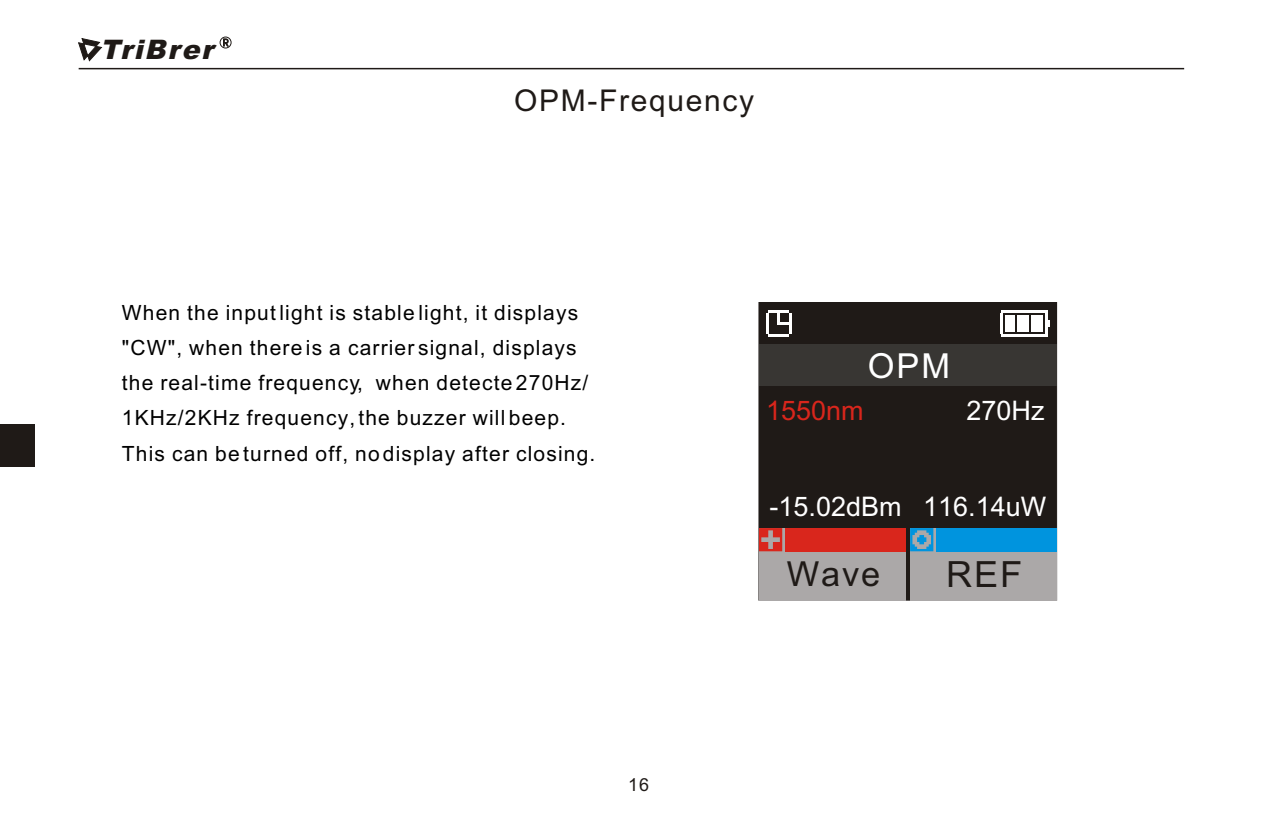
<style>
.page{position:relative;width:1263px;height:834px;background:#fff}
.page>*{position:absolute;margin:0;border:0;box-sizing:border-box;transform-origin:0 0}
.t1{font:36px "Arial";color:#1f1a17}
.t2{font:34.5px "Arial";color:#1f1a17}
.t3{font:34.5px "Arial";color:#fff}
.t4{font:30px "Arial";letter-spacing:.055em;color:#1f1a17}
.t5{font:27px "Arial";color:#fff}
.t6{font:italic 900 27px "Arial";color:#1f1a17}
.t7{font:27px "Arial";color:#d9261c}
.t8{font:21px/35.1px "Arial";letter-spacing:.055em;color:#000}
.t9{font:18px "Arial";color:#1f1a17}
.t10{font:10.2px "Avant Garde Bk BT";color:#1f1a17}
</style>
<div class="page">
<div style="left:759px;top:302px;width:298px;height:298px;background:#1f1a17"></div>
<div style="left:759px;top:344px;width:298px;height:42px;background:#383633"></div>
<hr style="left:1001px;top:311px;width:46px;height:2px;background:#fff">
<hr style="left:1001px;top:334px;width:46px;height:2px;background:#fff">
<hr style="left:1045px;top:313px;width:2px;height:21px;background:#fff">
<svg style="left:1047px;top:320px;width:3px;height:7px"></svg>
<hr style="left:1001px;top:313px;width:2px;height:21px;background:#fff">
<div style="left:1005px;top:315px;width:10px;height:17px;background:#fff"></div>
<div style="left:1017px;top:315px;width:12px;height:17px;background:#fff"></div>
<div style="left:1031px;top:315px;width:12px;height:17px;background:#fff"></div>
<div style="left:759px;top:528px;width:146px;height:72px;background:#aba8a8"></div>
<div style="left:785px;top:528px;width:120px;height:23px;background:#d9261c"></div>
<div style="left:910px;top:528px;width:147px;height:72px;background:#aba8a8"></div>
<svg style="left:759px;top:528px;width:23px;height:23px"></svg>
<svg style="left:910px;top:528px;width:23px;height:23px"></svg>
<div style="left:936px;top:528px;width:121px;height:23px;background:#0094de"></div>
<hr style="left:768px;top:311px;width:21px;height:2px;background:#fff">
<hr style="left:768px;top:334px;width:21px;height:2px;background:#fff">
<hr style="left:789px;top:313px;width:3px;height:21px;background:#fff">
<hr style="left:766px;top:313px;width:2px;height:21px;background:#fff">
<svg style="left:778px;top:313px;width:11px;height:12px"></svg>
<hr style="left:79px;top:68px;width:1105px;height:1px;background:#1f1a17">
<div style="left:220px;top:37px;width:11px;height:11px;border:1px solid #1f1a17;border-radius:50%"></div>
<svg style="left:78px;top:38px;width:25px;height:24px"></svg>
<div style="left:0;top:424px;width:34px;height:43px;background:#1f1a17"></div>
<p class="t10" style="left:223px;top:38px;width:7px">R</p>
<p class="t6" style="left:100px;top:40px;width:120px">TriBrer</p>
<h3 class="t4" style="left:514px;top:89px;width:242px">OPM-Frequency</h3>
<p class="t8" style="left:122px;top:297px;width:475px">When the input light is stable light, it displays "CW", when there is a carrier signal, displays the real-time frequency, when detecte 270Hz/ 1KHz/2KHz frequency, the buzzer will beep.<br>This can be turned off, no display after closing.</p>
<h2 class="t3" style="left:868px;top:353px;width:84px">OPM</h2>
<p class="t7" style="left:766px;top:401px;width:99px">1550nm</p>
<p class="t5" style="left:967px;top:401px;width:80px">270Hz</p>
<p class="t5" style="left:770px;top:496px;width:278px">-15.02dBm 116.14uW</p>
<h2 class="t2" style="left:787px;top:561px;width:95px">Wave</h2>
<h1 class="t1" style="left:946px;top:561px;width:78px">REF</h1>
<p class="t9" style="left:628px;top:778px;width:23px">16</p>
</div>
